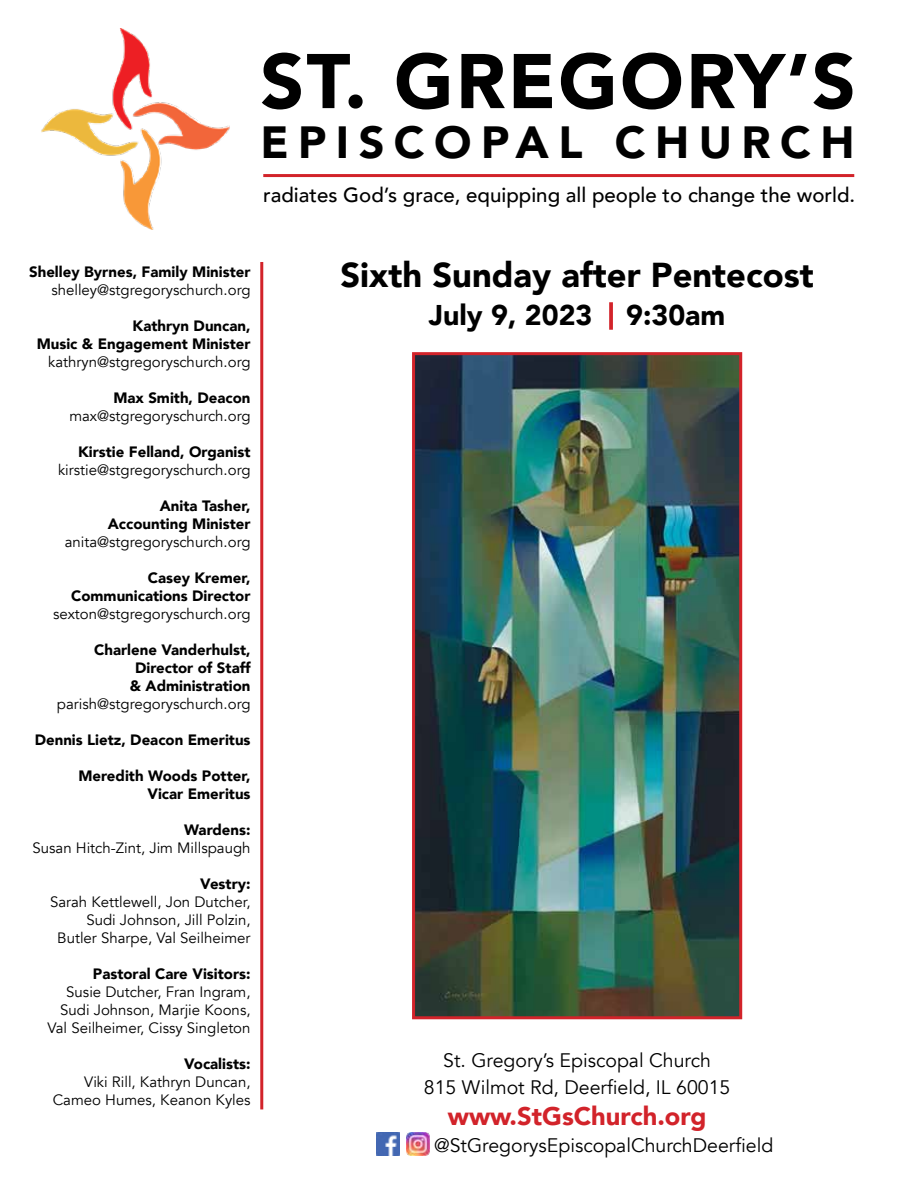
<style>
.page{position:relative;width:918px;height:1188px;background:#fff}
.page>*{position:absolute;margin:0;border:0;box-sizing:border-box;transform-origin:0 0}
.t1{font:900 76.5px "Avenir";letter-spacing:.03em;color:#000}
.t2{font:900 45px "Avenir";letter-spacing:.21em;color:#000}
.t3{font:900 34.5px "Avenir";color:#000}
.t4{font:900 28.5px "Avenir";color:#000}
.t5{font:900 25.5px "Avenir";color:#d2232a}
.t6{font:500 20.4px "Avenir";color:#000}
.t7{font:19.5px/27px "Avenir";color:#000;text-align:center}
.t8{font:15px/18px "Avenir";color:#000;text-align:right}
.t9{font:900 15px/18px "Avenir";color:#000;text-align:right}
</style>
<div class="page">
<img style="left:41px;top:29px;width:189px;height:201px">
<hr style="left:263px;top:174px;width:591px;height:3px;background:#d2232a">
<img style="left:377px;top:1133px;width:22px;height:22px">
<img style="left:406px;top:1132px;width:24px;height:24px">
<svg style="left:609px;top:302px;width:4px;height:28px"></svg>
<hr style="left:260px;top:262px;width:3px;height:847px;background:#d2232a">
<img style="left:416px;top:356px;width:322px;height:659px">
<div style="left:412px;top:352px;width:330px;height:667px;border:3px solid #d2232a"></div>
<h1 class="t1" style="left:260px;top:16px;width:597px">ST. GREGORY’S</h1>
<h2 class="t2" style="left:260px;top:104px;width:596px">EPISCOPAL CHURCH</h2>
<h3 class="t6" style="left:263px;top:177px;width:594px">radiates God’s grace, equipping all people to change the world.</h3>
<p class="t9" style="left:29px;top:262px;width:223px">Shelley Byrnes, Family Minister</p>
<p class="t8" style="left:51px;top:281px;width:201px">shelley@stgregoryschurch.org</p>
<p class="t9" style="left:37px;top:316px;width:215px">Kathryn Duncan,<br>Music &amp; Engagement Minister</p>
<p class="t8" style="left:48px;top:353px;width:204px">kathryn@stgregoryschurch.org</p>
<p class="t9" style="left:113px;top:388px;width:139px">Max Smith, Deacon</p>
<p class="t8" style="left:69px;top:407px;width:183px">max@stgregoryschurch.org</p>
<p class="t9" style="left:78px;top:442px;width:174px">Kirstie Felland, Organist</p>
<p class="t8" style="left:58px;top:461px;width:194px">kirstie@stgregoryschurch.org</p>
<p class="t9" style="left:108px;top:496px;width:144px">Anita Tasher,<br>Accounting Minister</p>
<p class="t8" style="left:65px;top:533px;width:187px">anita@stgregoryschurch.org</p>
<p class="t9" style="left:71px;top:568px;width:181px">Casey Kremer,<br>Communications Director</p>
<p class="t8" style="left:53px;top:605px;width:199px">sexton@stgregoryschurch.org</p>
<p class="t9" style="left:94px;top:640px;width:158px">Charlene Vanderhulst,<br>Director of Staff<br>&amp; Administration</p>
<p class="t8" style="left:57px;top:695px;width:195px">parish@stgregoryschurch.org</p>
<p class="t9" style="left:35px;top:730px;width:217px">Dennis Lietz, Deacon Emeritus</p>
<p class="t9" style="left:78px;top:766px;width:174px">Meredith Woods Potter,<br>Vicar Emeritus</p>
<p class="t9" style="left:184px;top:820px;width:68px">Wardens:</p>
<p class="t8" style="left:33px;top:839px;width:220px">Susan Hitch-Zint, Jim Millspaugh</p>
<p class="t9" style="left:200px;top:874px;width:52px">Vestry:</p>
<p class="t8" style="left:50px;top:893px;width:202px">Sarah Kettlewell, Jon Dutcher,<br>Sudi Johnson, Jill Polzin,<br>Butler Sharpe, Val Seilheimer</p>
<p class="t9" style="left:93px;top:964px;width:159px">Pastoral Care Visitors:</p>
<p class="t8" style="left:48px;top:983px;width:205px">Susie Dutcher, Fran Ingram,<br>Sudi Johnson, Marjie Koons,<br>Val Seilheimer, Cissy Singleton</p>
<p class="t9" style="left:184px;top:1054px;width:68px">Vocalists:</p>
<p class="t8" style="left:53px;top:1073px;width:199px">Viki Rill, Kathryn Duncan,<br>Cameo Humes, Keanon Kyles</p>
<h3 class="t3" style="left:340px;top:246px;width:475px">Sixth Sunday after Pentecost</h3>
<h3 class="t4" style="left:429px;top:290px;width:298px">July 9, 2023 9:30am</h3>
<h3 class="t7" style="left:424px;top:1047px;width:308px">St. Gregory’s Episcopal Church<br>815 Wilmot Rd, Deerfield, IL 60015</h3>
<h3 class="t5" style="left:448px;top:1094px;width:260px">www.StGsChurch.org</h3>
<h3 class="t7" style="left:434px;top:1132px;width:341px">@StGregorysEpiscopalChurchDeerfield</h3>
</div>
